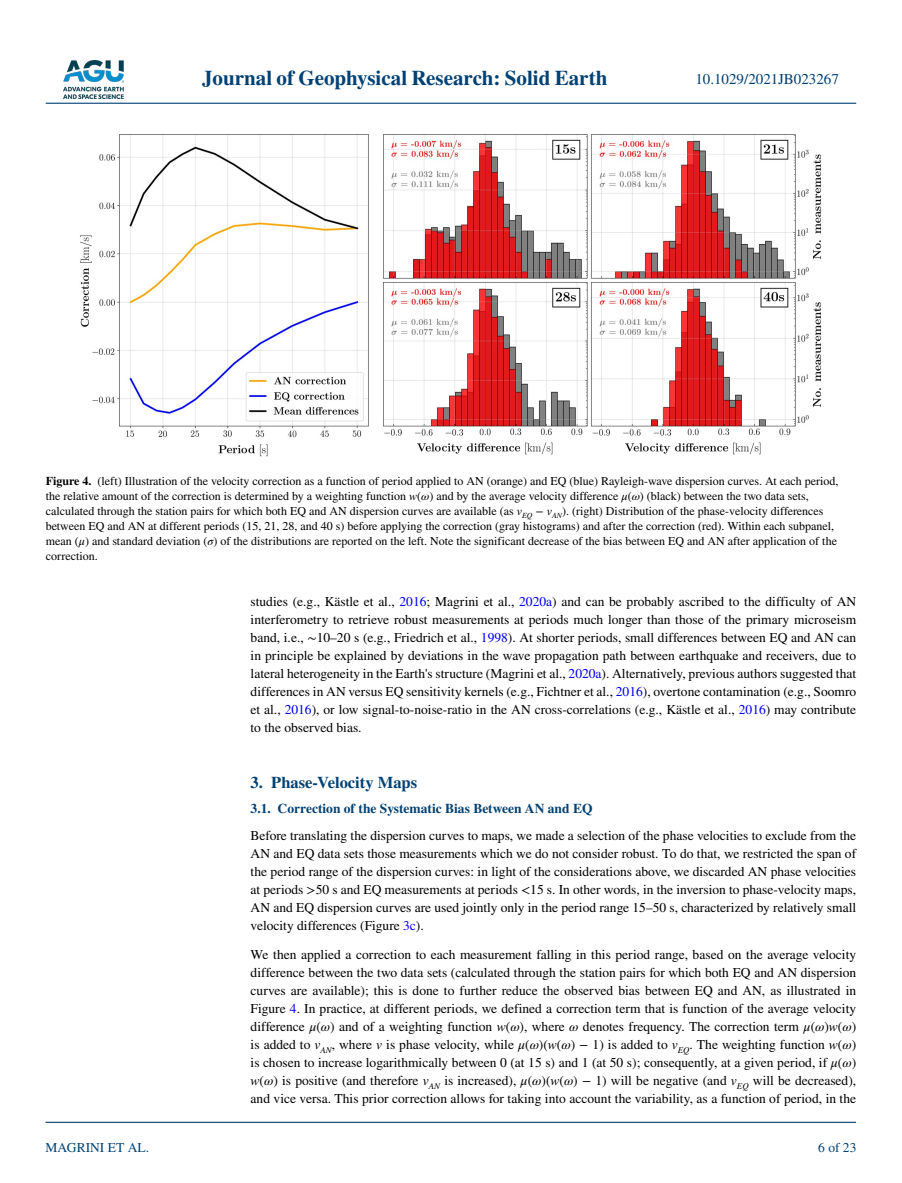
<style>
.page{position:relative;width:902px;height:1183px;background:#fff}
.page>*{position:absolute;margin:0;border:0;box-sizing:border-box;transform-origin:0 0}
.t1{font:700 21px "STIX";color:#004174}
.t2{font:700 16.5px "STIX";color:#004174}
.t3{font:15px "STIX";color:#004174}
.t4{font:13.5px/18px "STIX";color:#000;text-align:justify}
.t5{font:700 13.5px "STIX";color:#004174}
.t6{font:13.5px "STIX";color:#004174}
.t7{font:12px/15px "STIX";color:#000}
.s1{font-weight:700}
.s2{font-style:italic}
.s3{color:#00f}
</style>
<div class="page">
<img style="left:63px;top:60px;width:60px;height:39px">
<hr style="left:46px;top:103px;width:810px;height:1px;background:#004174">
<hr style="left:45px;top:1121px;width:810px;height:1px;background:#004174">
<img style="left:80px;top:134px;width:741px;height:322px">
<h1 class="t1" style="left:202px;top:66px;width:407px">Journal of Geophysical Research: Solid Earth</h1>
<p class="t3" style="left:695px;top:69px;width:145px">10.1029/2021JB023267</p>
<p class="t7" style="left:46px;top:474px;width:794px"><span class="s1">Figure 4.</span> (left) Illustration of the velocity correction as a function of period applied to AN (orange) and EQ (blue) Rayleigh-wave dispersion curves. At each period, the relative amount of the correction is determined by a weighting function <span class="s2">w</span>(<span class="s2">ω</span>) and by the average velocity difference <span class="s2">μ</span>(<span class="s2">ω</span>) (black) between the two data sets, calculated through the station pairs for which both EQ and AN dispersion curves are available (as <span class="s2">v</span><sub>EQ</sub> − <span class="s2">v</span><sub>AN</sub>). (right) Distribution of the phase-velocity differences between EQ and AN at different periods (15, 21, 28, and 40 s) before applying the correction (gray histograms) and after the correction (red). Within each subpanel, mean (<span class="s2">μ</span>) and standard deviation (<span class="s2">σ</span>) of the distributions are reported on the left. Note the significant decrease of the bias between EQ and AN after application of the correction.</p>
<p class="t4" style="left:250px;top:593px;width:607px">studies (e.g., Kästle et al., <span class="s3">2016</span>; Magrini et al., <span class="s3">2020a</span>) and can be probably ascribed to the difficulty of AN interferometry to retrieve robust measurements at periods much longer than those of the primary microseism band, i.e., ∼10–20 s (e.g., Friedrich et al., <span class="s3">1998</span>). At shorter periods, small differences between EQ and AN can in principle be explained by deviations in the wave propagation path between earthquake and receivers, due to lateral heterogeneity in the Earth's structure (Magrini et al., <span class="s3">2020a</span>). Alternatively, previous authors suggested that differences in AN versus EQ sensitivity kernels (e.g., Fichtner et al., <span class="s3">2016</span>), overtone contamination (e.g., Soomro et al., <span class="s3">2016</span>), or low signal-to-noise-ratio in the AN cross-correlations (e.g., Kästle et al., <span class="s3">2016</span>) may contribute to the observed bias.</p>
<p class="t6" style="left:45px;top:1138px;width:105px">MAGRINI ET AL.</p>
<p class="t2" style="left:250px;top:772px;width:168px">3. Phase-Velocity Maps</p>
<p class="t5" style="left:250px;top:800px;width:343px">3.1. Correction of the Systematic Bias Between AN and EQ</p>
<p class="t4" style="left:250px;top:827px;width:607px">Before translating the dispersion curves to maps, we made a selection of the phase velocities to exclude from the AN and EQ data sets those measurements which we do not consider robust. To do that, we restricted the span of the period range of the dispersion curves: in light of the considerations above, we discarded AN phase velocities at periods &gt;50 s and EQ measurements at periods &lt;15 s. In other words, in the inversion to phase-velocity maps, AN and EQ dispersion curves are used jointly only in the period range 15–50 s, characterized by relatively small velocity differences (Figure <span class="s3">3c</span>).</p>
<p class="t4" style="left:250px;top:946px;width:607px">We then applied a correction to each measurement falling in this period range, based on the average velocity difference between the two data sets (calculated through the station pairs for which both EQ and AN dispersion curves are available); this is done to further reduce the observed bias between EQ and AN, as illustrated in Figure <span class="s3">4</span>. In practice, at different periods, we defined a correction term that is function of the average velocity difference <span class="s2">μ</span>(<span class="s2">ω</span>) and of a weighting function <span class="s2">w</span>(<span class="s2">ω</span>), where <span class="s2">ω</span> denotes frequency. The correction term <span class="s2">μ</span>(<span class="s2">ω</span>)<span class="s2">w</span>(<span class="s2">ω</span>) is added to <span class="s2">v</span><sub>AN</sub>, where <span class="s2">v</span> is phase velocity, while <span class="s2">μ</span>(<span class="s2">ω</span>)(<span class="s2">w</span>(<span class="s2">ω</span>) − 1) is added to <span class="s2">v</span><sub>EQ</sub>. The weighting function <span class="s2">w</span>(<span class="s2">ω</span>) is chosen to increase logarithmically between 0 (at 15 s) and 1 (at 50 s); consequently, at a given period, if <span class="s2">μ</span>(<span class="s2">ω</span>) <span class="s2">w</span>(<span class="s2">ω</span>) is positive (and therefore <span class="s2">v</span><sub>AN</sub> is increased), <span class="s2">μ</span>(<span class="s2">ω</span>)(<span class="s2">w</span>(<span class="s2">ω</span>) − 1) will be negative (and <span class="s2">v</span><sub>EQ</sub> will be decreased), and vice versa. This prior correction allows for taking into account the variability, as a function of period, in the</p>
<p class="t6" style="left:818px;top:1138px;width:40px">6 of 23</p>
</div>
